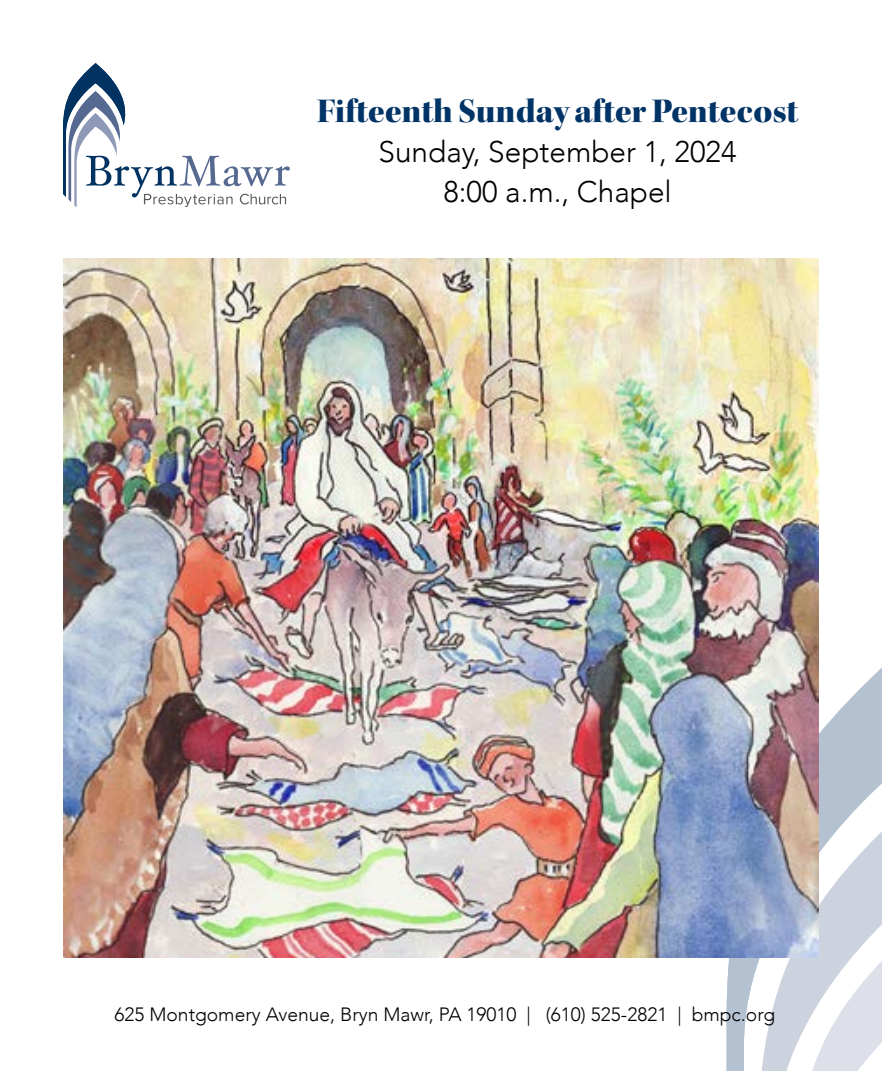
<style>
.page{position:relative;width:882px;height:1071px;background:#fff}
.page>*{position:absolute;margin:0;border:0;box-sizing:border-box;transform-origin:0 0}
.t1{font:35px "Kepler Std Black Disp";color:#036}
.t2{font:300 29.75px/40.2px "Avenir";color:#000;text-align:center}
.t3{font:300 19.25px "Avenir";color:#000}
</style>
<div class="page">
<svg style="left:727px;top:667px;width:155px;height:404px"></svg>
<svg style="left:63px;top:63px;width:227px;height:144px"></svg>
<img style="left:63px;top:258px;width:756px;height:700px">
<h1 class="t1" style="left:317px;top:90px;width:483px">Fifteenth Sunday after Pentecost</h1>
<h2 class="t2" style="left:379px;top:132px;width:359px">Sunday, September 1, 2024<br>8:00 a.m., Chapel</h2>
<p class="t3" style="left:114px;top:1003px;width:662px">625 Montgomery Avenue, Bryn Mawr, PA 19010 | (610) 525-2821 | bmpc.org</p>
</div>
